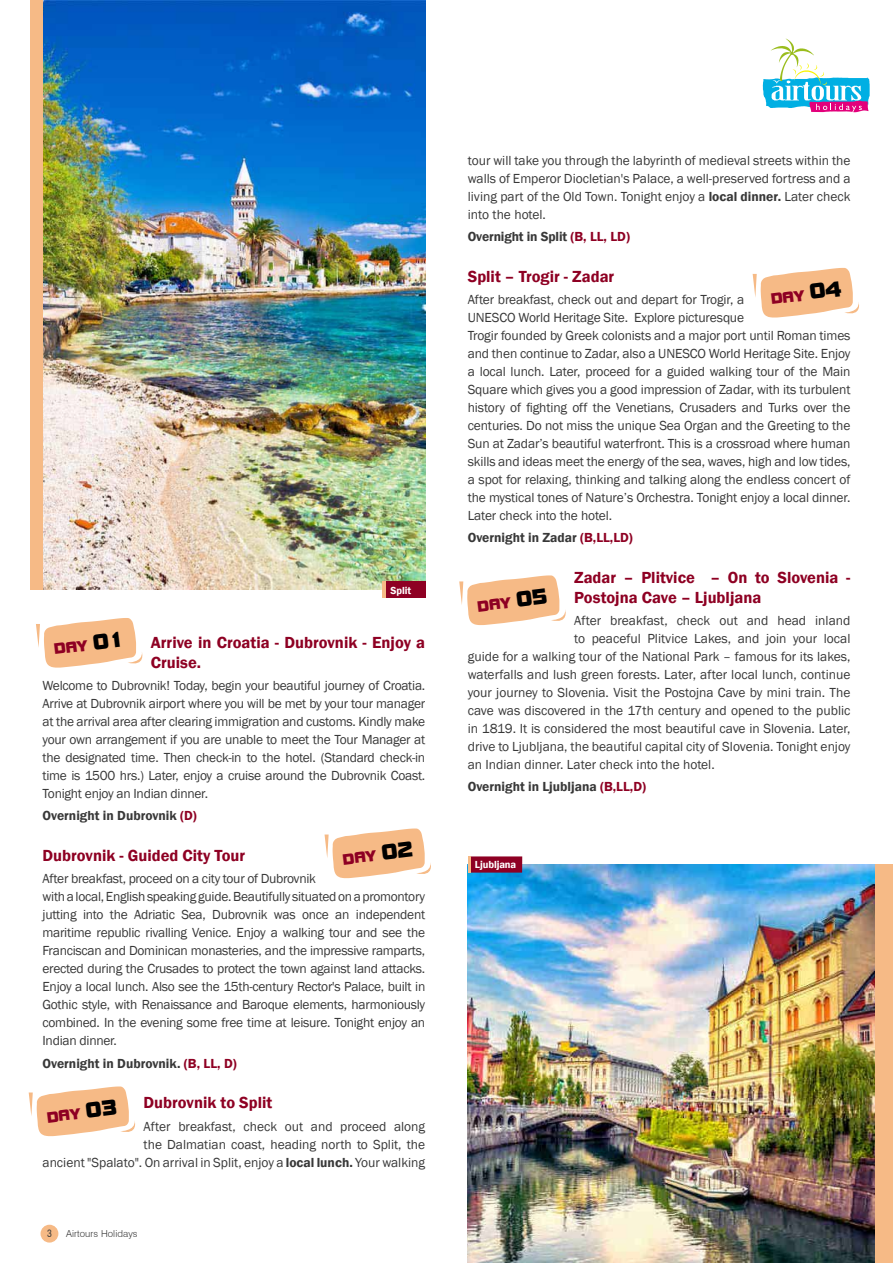
<style>
.page{position:relative;width:893px;height:1263px;background:#fff}
.page>*{position:absolute;margin:0;border:0;box-sizing:border-box;transform-origin:0 0}
.t1{font:600 16.5px/19.5px "Franklin Gothic";color:#8e0023}
.t2{font:14.1px "Bolt Bold IT Cby BT";color:#8e0023}
.t3{font:13.5px/18px "Franklin Gothic";letter-spacing:-.01em;color:#383838;text-align:justify}
.t4{font:600 13.5px "Franklin Gothic";color:#383838}
.t5{font:600 10.5px "Franklin Gothic";letter-spacing:-.01em;color:#fff}
.t6{font:condensed 9.75px "Swiss 721 BT";color:#383838}
.t7{font:300 9.6px "Swiss 721 BT";letter-spacing:.01em;color:#383838}
.s1{font-size:20.1px;color:#000}
.s2{color:#8e0023}
.s3{font-weight:600}
</style>
<div class="page">
<div style="left:41px;top:1225px;width:17px;height:17px;background:#f6ba86;border-radius:50%"></div>
<img style="left:43px;top:0;width:383px;height:590px">
<div style="left:385px;top:582px;width:41px;height:16px;background:#8e0023"></div>
<hr style="left:382px;top:582px;width:4px;height:16px;background:#f6ba86">
<svg style="left:36px;top:618px;width:107px;height:50px"></svg>
<svg style="left:325px;top:828px;width:106px;height:50px"></svg>
<svg style="left:29px;top:1086px;width:107px;height:50px"></svg>
<img style="left:468px;top:864px;width:408px;height:399px">
<div style="left:469px;top:856px;width:53px;height:17px;background:#8e0023"></div>
<hr style="left:468px;top:856px;width:3px;height:17px;background:#f6ba86">
<div style="left:30px;top:0;width:13px;height:590px;background:#f6ba86"></div>
<div style="left:876px;top:864px;width:17px;height:399px;background:#f6ba86"></div>
<svg style="left:753px;top:268px;width:106px;height:50px"></svg>
<svg style="left:459px;top:575px;width:107px;height:50px"></svg>
<svg style="left:763px;top:39px;width:107px;height:73px"></svg>
<p class="t5" style="left:390px;top:583px;width:22px">Split</p>
<p class="t2" style="left:53px;top:641px;width:72px;rotate:-7deg">DAY <span class="s1">01</span></p>
<p class="t1" style="left:151px;top:633px;width:276px">Arrive in Croatia - Dubrovnik - Enjoy a<br>Cruise.</p>
<p class="t3" style="left:43px;top:677px;width:384px">Welcome to Dubrovnik! Today, begin your beautiful journey of Croatia.<br>Arrive at Dubrovnik airport where you will be met by your tour manager at the arrival area after clearing immigration and customs. Kindly make your own arrangement if you are unable to meet the Tour Manager at the designated time. Then check-in to the hotel. (Standard check-in time is 1500 hrs.) Later, enjoy a cruise around the Dubrovnik Coast.<br>Tonight enjoy an Indian dinner.</p>
<p class="t4" style="left:43px;top:807px;width:156px">Overnight in Dubrovnik <span class="s2">(D)</span></p>
<p class="t1" style="left:43px;top:846px;width:204px">Dubrovnik - Guided City Tour</p>
<p class="t3" style="left:43px;top:870px;width:384px;text-align:left">After breakfast, proceed on a city tour of Dubrovnik<br>with a local, English speaking guide. Beautifully situated on a promontory jutting into the Adriatic Sea, Dubrovnik was once an independent maritime republic rivalling Venice. Enjoy a walking tour and see the Franciscan and Dominican monasteries, and the impressive ramparts, erected during the Crusades to protect the town against land attacks.<br>Enjoy a local lunch. Also see the 15th-century Rector's Palace, built in Gothic style, with Renaissance and Baroque elements, harmoniously combined. In the evening some free time at leisure. Tonight enjoy an Indian dinner.</p>
<p class="t4" style="left:43px;top:1055px;width:196px">Overnight in Dubrovnik. <span class="s2">(B, LL, D)</span></p>
<p class="t1" style="left:144px;top:1093px;width:130px">Dubrovnik to Split</p>
<p class="t3" style="left:43px;top:1117px;width:384px;text-align:right">After breakfast, check out and proceed along<br>the Dalmatian coast, heading north to Split, the<br>ancient "Spalato". On arrival in Split, enjoy a <span class="s3">local lunch.</span> Your walking</p>
<p class="t2" style="left:342px;top:852px;width:72px;rotate:-7deg">DAY <span class="s1">02</span></p>
<p class="t2" style="left:46px;top:1110px;width:72px;rotate:-7deg">DAY <span class="s1">03</span></p>
<p class="t6" style="left:47px;top:1228px;width:6px">3</p>
<p class="t7" style="left:66px;top:1227px;width:73px">Airtours Holidays</p>
<p class="t3" style="left:468px;top:151px;width:384px">tour will take you through the labyrinth of medieval streets within the walls of Emperor Diocletian's Palace, a well-preserved fortress and a living part of the Old Town. Tonight enjoy a <span class="s3">local dinner.</span> Later check into the hotel.</p>
<p class="t4" style="left:468px;top:228px;width:164px">Overnight in Split <span class="s2">(B, LL, LD)</span></p>
<p class="t1" style="left:468px;top:267px;width:148px">Split – Trogir - Zadar</p>
<p class="t3" style="left:468px;top:291px;width:384px;text-align:left">After breakfast, check out and depart for Trogir, a<br>UNESCO World Heritage Site. Explore picturesque<br>Trogir founded by Greek colonists and a major port until Roman times and then continue to Zadar, also a UNESCO World Heritage Site. Enjoy a local lunch. Later, proceed for a guided walking tour of the Main Square which gives you a good impression of Zadar, with its turbulent history of fighting off the Venetians, Crusaders and Turks over the centuries. Do not miss the unique Sea Organ and the Greeting to the Sun at Zadar’s beautiful waterfront. This is a crossroad where human skills and ideas meet the energy of the sea, waves, high and low tides, a spot for relaxing, thinking and talking along the endless concert of the mystical tones of Nature’s Orchestra. Tonight enjoy a local dinner.<br>Later check into the hotel.</p>
<p class="t4" style="left:468px;top:529px;width:167px">Overnight in Zadar <span class="s2">(B,LL,LD)</span></p>
<p class="t1" style="left:574px;top:568px;width:278px">Zadar – Plitvice – On to Slovenia -<br>Postojna Cave – Ljubljana</p>
<p class="t3" style="left:574px;top:611px;width:278px">After breakfast, check out and head inland</p>
<p class="t3" style="left:574px;top:629px;width:278px">to peaceful Plitvice Lakes, and join your local</p>
<p class="t3" style="left:468px;top:647px;width:384px">guide for a walking tour of the National Park – famous for its lakes,</p>
<p class="t3" style="left:468px;top:665px;width:384px">waterfalls and lush green forests. Later, after local lunch, continue</p>
<p class="t3" style="left:468px;top:683px;width:384px">your journey to Slovenia. Visit the Postojna Cave by mini train. The</p>
<p class="t3" style="left:468px;top:701px;width:384px">cave was discovered in the 17th century and opened to the public</p>
<p class="t3" style="left:468px;top:719px;width:384px">in 1819. It is considered the most beautiful cave in Slovenia. Later,</p>
<p class="t3" style="left:468px;top:737px;width:384px">drive to Ljubljana, the beautiful capital city of Slovenia. Tonight enjoy</p>
<p class="t3" style="left:468px;top:755px;width:249px">an Indian dinner. Later check into the hotel.</p>
<p class="t4" style="left:468px;top:778px;width:180px">Overnight in Ljubljana <span class="s2">(B,LL,D)</span></p>
<p class="t2" style="left:770px;top:291px;width:72px;rotate:-7deg">DAY <span class="s1">04</span></p>
<p class="t2" style="left:477px;top:599px;width:72px;rotate:-7deg">DAY <span class="s1">05</span></p>
<p class="t5" style="left:475px;top:858px;width:43px">Ljubljana</p>
</div>
